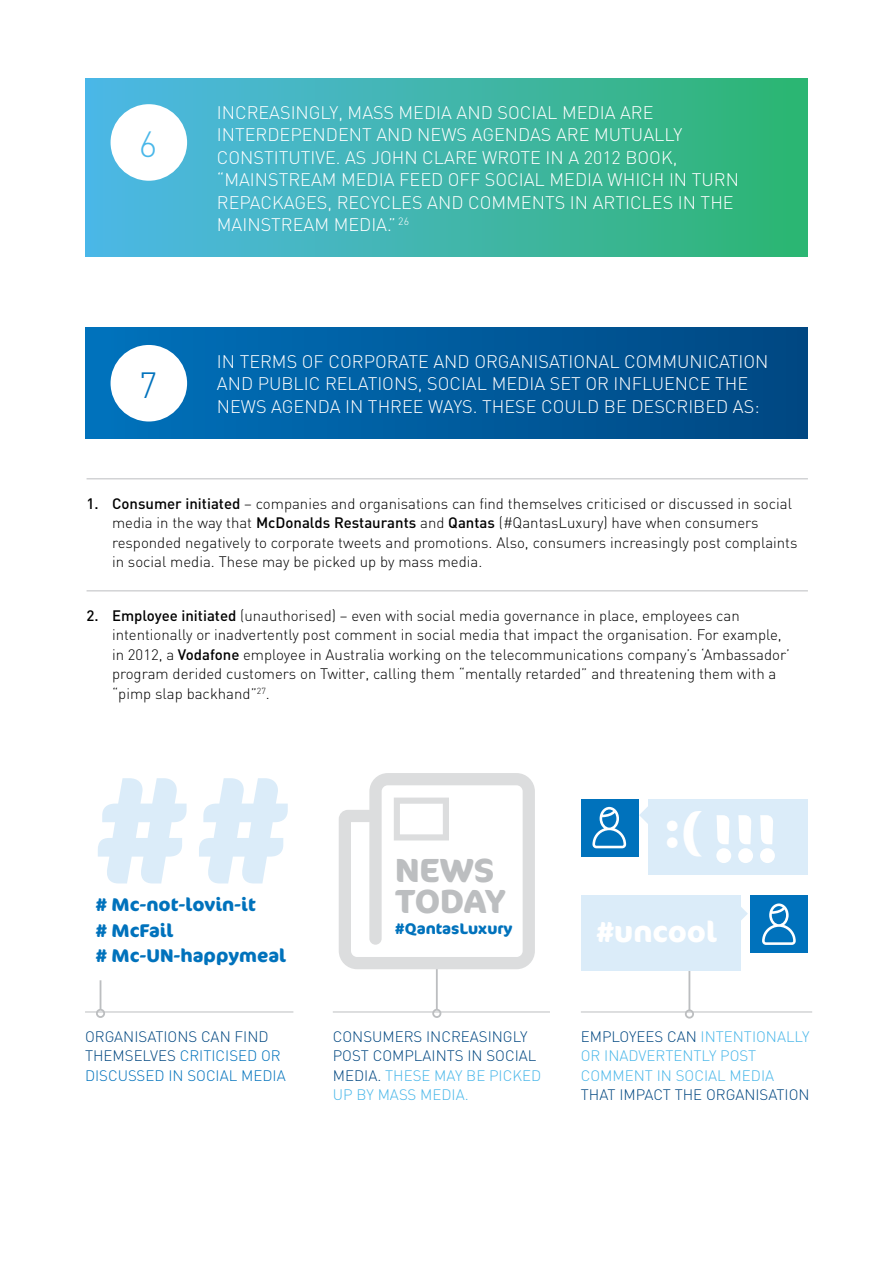
<style>
.page{position:relative;width:893px;height:1263px;background:#fff}
.page>*{position:absolute;margin:0;border:0;box-sizing:border-box;transform-origin:0 0}
.t1{font:700 69.45px "Cocon";color:#fff}
.t2{font:300 36px "DIN";color:#49b7e9}
.t3{font:300 36px "DIN";color:#0072bc}
.t4{font:700 33.45px/30.5px "Cocon";color:#bcbec0}
.t5{font:700 28.95px "Cocon";color:#fff}
.t6{font:700 18.45px/25.7px "Cocon";color:#0072bc}
.t7{font:300 18px/22.5px "DIN";color:#fff}
.t8{font:700 15.45px "Cocon";color:#0072bc}
.t9{font:300 15px/19.5px "DIN";color:#000}
.t10{font:300 15px/19.5px "DIN";color:#004781}
.t11{font:300 15px/19.5px "DIN";color:#0072bc}
.t12{font:300 15px/19.5px "DIN";color:#49b7e9}
.s1{font-weight:500}
.s2{color:#004781}
.s3{color:#49b7e9}
</style>
<div class="page">
<hr style="left:688px;top:946px;width:2px;height:64px;background:#bcbec0">
<div style="left:685px;top:1009px;width:9px;height:9px;border:2px solid #bcbec0;border-radius:50%"></div>
<div style="left:649px;top:799px;width:159px;height:75px;background:#dbecf9"></div>
<div style="left:581px;top:896px;width:159px;height:75px;background:#dbecf9"></div>
<svg style="left:639px;top:799px;width:10px;height:32px"></svg>
<svg style="left:740px;top:898px;width:8px;height:31px"></svg>
<hr style="left:87px;top:479px;width:721px;height:1px;background:#bcbec0">
<hr style="left:87px;top:591px;width:721px;height:1px;background:#bcbec0">
<div style="left:85px;top:79px;width:723px;height:178px;background:linear-gradient(to right,#50b7e7,#2fb571)"></div>
<div style="left:85px;top:328px;width:723px;height:110px;background:linear-gradient(to right,#0173bc,#004781)"></div>
<div style="left:111px;top:104px;width:76px;height:77px;background:#fff;border-radius:50%"></div>
<div style="left:111px;top:345px;width:76px;height:76px;background:#fff;border-radius:50%"></div>
<hr style="left:100px;top:980px;width:1px;height:30px;background:#bcbec0">
<div style="left:96px;top:1009px;width:9px;height:9px;border:2px solid #bcbec0;border-radius:50%"></div>
<hr style="left:85px;top:1012px;width:208px;height:1px;background:#bcbec0">
<hr style="left:436px;top:964px;width:2px;height:46px;background:#bcbec0">
<div style="left:432px;top:1009px;width:9px;height:9px;border:2px solid #bcbec0;border-radius:50%"></div>
<hr style="left:333px;top:1012px;width:217px;height:1px;background:#bcbec0">
<hr style="left:581px;top:1012px;width:231px;height:1px;background:#bcbec0">
<svg style="left:98px;top:778px;width:89px;height:105px"></svg>
<svg style="left:199px;top:778px;width:89px;height:105px"></svg>
<svg style="left:339px;top:773px;width:196px;height:196px"></svg>
<div style="left:581px;top:799px;width:57px;height:57px;background:#0072bc"></div>
<svg style="left:592px;top:807px;width:34px;height:41px"></svg>
<div style="left:751px;top:896px;width:57px;height:57px;background:#0072bc"></div>
<svg style="left:762px;top:903px;width:34px;height:42px"></svg>
<h2 class="t2" style="left:139px;top:122px;width:20px">6</h2>
<h2 class="t3" style="left:139px;top:363px;width:20px">7</h2>
<p class="t7" style="left:217px;top:101px;width:524px">INCREASINGLY, MASS MEDIA AND SOCIAL MEDIA ARE INTERDEPENDENT AND NEWS AGENDAS ARE MUTUALLY CONSTITUTIVE. AS JOHN CLARE WROTE IN A 2012 BOOK, “MAINSTREAM MEDIA FEED OFF SOCIAL MEDIA WHICH IN TURN REPACKAGES, RECYCLES AND COMMENTS IN ARTICLES IN THE MAINSTREAM MEDIA.” <sup>26</sup></p>
<p class="t7" style="left:217px;top:350px;width:553px">IN TERMS OF CORPORATE AND ORGANISATIONAL COMMUNICATION<br>AND PUBLIC RELATIONS, SOCIAL MEDIA SET OR INFLUENCE THE<br>NEWS AGENDA IN THREE WAYS. THESE COULD BE DESCRIBED AS:</p>
<p class="t9" style="left:112px;top:493px;width:687px;text-indent:-26px"><span class="s1">1. Consumer initiated</span> – companies and organisations can find themselves criticised or discussed in social media in the way that <span class="s1">McDonalds Restaurants</span> and <span class="s1">Qantas</span> (#QantasLuxury) have when consumers responded negatively to corporate tweets and promotions. Also, consumers increasingly post complaints in social media. These may be picked up by mass media.</p>
<p class="t9" style="left:112px;top:605px;width:679px;text-indent:-26px"><span class="s1">2. Employee initiated</span> (unauthorised) – even with social media governance in place, employees can intentionally or inadvertently post comment in social media that impact the organisation. For example, in 2012, a <span class="s1">Vodafone</span> employee in Australia working on the telecommunications company’s ‘Ambassador’ program derided customers on Twitter, calling them “mentally retarded” and threatening them with a “pimp slap backhand”<sup>27</sup>.</p>
<p class="t6" style="left:96px;top:892px;width:192px"># Mc-not-lovin-it<br># McFail<br># Mc-UN-happymeal</p>
<h3 class="t4" style="left:395px;top:856px;width:112px">NEWS<br>TODAY</h3>
<p class="t8" style="left:395px;top:919px;width:119px">#QantasLuxury</p>
<h1 class="t1" style="left:664px;top:797px;width:116px"><sup>:(</sup> !!!</h1>
<h3 class="t5" style="left:596px;top:914px;width:122px">#uncool</h3>
<p class="t11" style="left:85px;top:1027px;width:202px"><span class="s2">ORGANISATIONS CAN FIND<br>THEMSELVES</span> CRITICISED OR<br>DISCUSSED IN SOCIAL MEDIA</p>
<p class="t10" style="left:333px;top:1027px;width:210px">CONSUMERS INCREASINGLY<br>POST COMPLAINTS IN SOCIAL<br>MEDIA. <span class="s3">THESE MAY BE PICKED<br>UP BY MASS MEDIA.</span></p>
<p class="t12" style="left:581px;top:1027px;width:230px"><span class="s2">EMPLOYEES CAN</span> INTENTIONALLY<br>OR INADVERTENTLY POST<br>COMMENT IN SOCIAL MEDIA</p>
<p class="t10" style="left:581px;top:1085px;width:230px">THAT IMPACT THE ORGANISATION</p>
</div>
